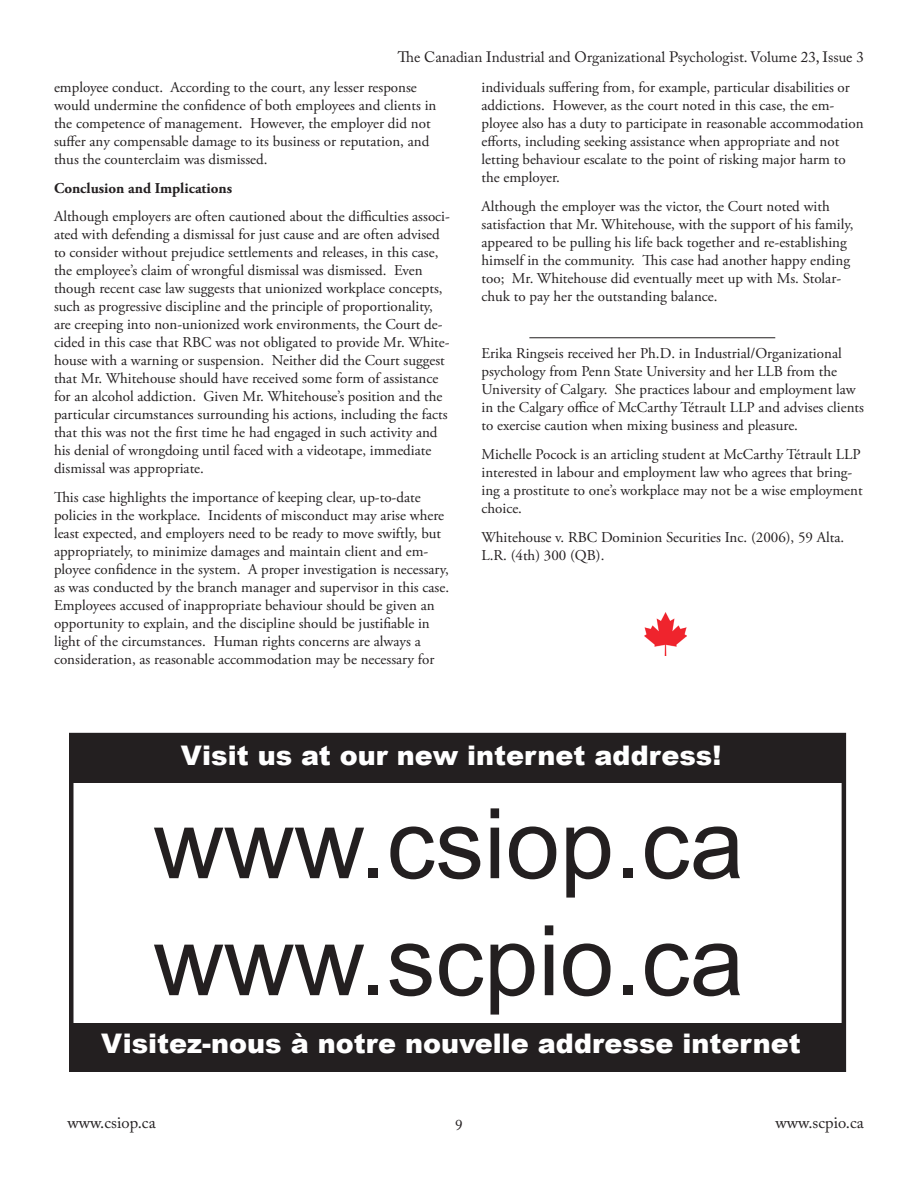
<style>
.page{position:relative;width:918px;height:1188px;background:#fff}
.page>*{position:absolute;margin:0;border:0;box-sizing:border-box;transform-origin:0 0}
.t1{font:97.5px/117px "Arial";color:#231f20}
.t2{font:900 27px "Arial";color:#fff}
.t3{font:16.5px "Adobe Caslon Pro";color:#231f20}
.t4{font:15px/18px "Adobe Garamond Pro";color:#231f20}
.t5{font:15px "Adobe Caslon Pro";color:#231f20}
.t6{font:700 15px "Adobe Garamond Pro";color:#231f20}
</style>
<div class="page">
<hr style="left:529px;top:337px;width:246px;height:1px;background:#231f20">
<img style="left:644px;top:612px;width:42px;height:44px">
<div style="left:71px;top:735px;width:773px;height:47px;background:#231f20"></div>
<div style="left:71px;top:1023px;width:773px;height:48px;background:#231f20"></div>
<p class="t5" style="left:398px;top:48px;width:468px">The Canadian Industrial and Organizational Psychologist. Volume 23, Issue 3</p>
<p class="t4" style="left:54px;top:79px;width:384px">employee conduct. According to the court, any lesser response would undermine the confidence of both employees and clients in the competence of management. However, the employer did not suffer any compensable damage to its business or reputation, and thus the counterclaim was dismissed.</p>
<p class="t6" style="left:54px;top:179px;width:180px">Conclusion and Implications</p>
<p class="t4" style="left:54px;top:208px;width:398px">Although employers are often cautioned about the difficulties associ&shy;ated with defending a dismissal for just cause and are often advised to consider without prejudice settlements and releases, in this case, the employee’s claim of wrongful dismissal was dismissed. Even though recent case law suggests that unionized workplace concepts, such as progressive discipline and the principle of proportionality, are creeping into non-unionized work environments, the Court de&shy;cided in this case that RBC was not obligated to provide Mr. White&shy;house with a warning or suspension. Neither did the Court suggest that Mr. Whitehouse should have received some form of assistance for an alcohol addiction. Given Mr. Whitehouse’s position and the particular circumstances surrounding his actions, including the facts that this was not the first time he had engaged in such activity and his denial of wrongdoing until faced with a videotape, immediate dismissal was appropriate.</p>
<p class="t4" style="left:54px;top:489px;width:397px">This case highlights the importance of keeping clear, up-to-date policies in the workplace. Incidents of misconduct may arise where least expected, and employers need to be ready to move swiftly, but appropriately, to minimize damages and maintain client and em&shy;ployee confidence in the system. A proper investigation is necessary, as was conducted by the branch manager and supervisor in this case.<br>Employees accused of inappropriate behaviour should be given an opportunity to explain, and the discipline should be justifiable in light of the circumstances. Human rights concerns are always a consideration, as reasonable accommodation may be necessary for</p>
<p class="t4" style="left:482px;top:79px;width:384px">individuals suffering from, for example, particular disabilities or addictions. However, as the court noted in this case, the em&shy;ployee also has a duty to participate in reasonable accommodation efforts, including seeking assistance when appropriate and not letting behaviour escalate to the point of risking major harm to the employer.</p>
<p class="t4" style="left:482px;top:197px;width:373px">Although the employer was the victor, the Court noted with satisfaction that Mr. Whitehouse, with the support of his family, appeared to be pulling his life back together and re-establishing himself in the community. This case had another happy ending too; Mr. Whitehouse did eventually meet up with Ms. Stolar&shy;chuk to pay her the outstanding balance.</p>
<p class="t4" style="left:482px;top:345px;width:384px">Erika Ringseis received her Ph.D. in Industrial/Organizational psychology from Penn State University and her LLB from the University of Calgary. She practices labour and employment law in the Calgary office of McCarthy Tétrault LLP and advises clients to exercise caution when mixing business and pleasure.</p>
<p class="t4" style="left:482px;top:446px;width:383px">Michelle Pocock is an articling student at McCarthy Tétrault LLP interested in labour and employment law who agrees that bring&shy;ing a prostitute to one’s workplace may not be a wise employment choice.</p>
<p class="t4" style="left:482px;top:529px;width:364px">Whitehouse v. RBC Dominion Securities Inc. (2006), 59 Alta.<br>L.R. (4th) 300 (QB).</p>
<h2 class="t2" style="left:181px;top:736px;width:542px">Visit us at our new internet address!</h2>
<h1 class="t1" style="left:154px;top:786px;width:592px">www.csiop.ca www.scpio.ca</h1>
<h2 class="t2" style="left:101px;top:1024px;width:701px">Visitez-nous à notre nouvelle addresse internet</h2>
<p class="t3" style="left:68px;top:1112px;width:90px">www.csiop.ca</p>
<p class="t3" style="left:776px;top:1112px;width:90px">www.scpio.ca</p>
</div>
